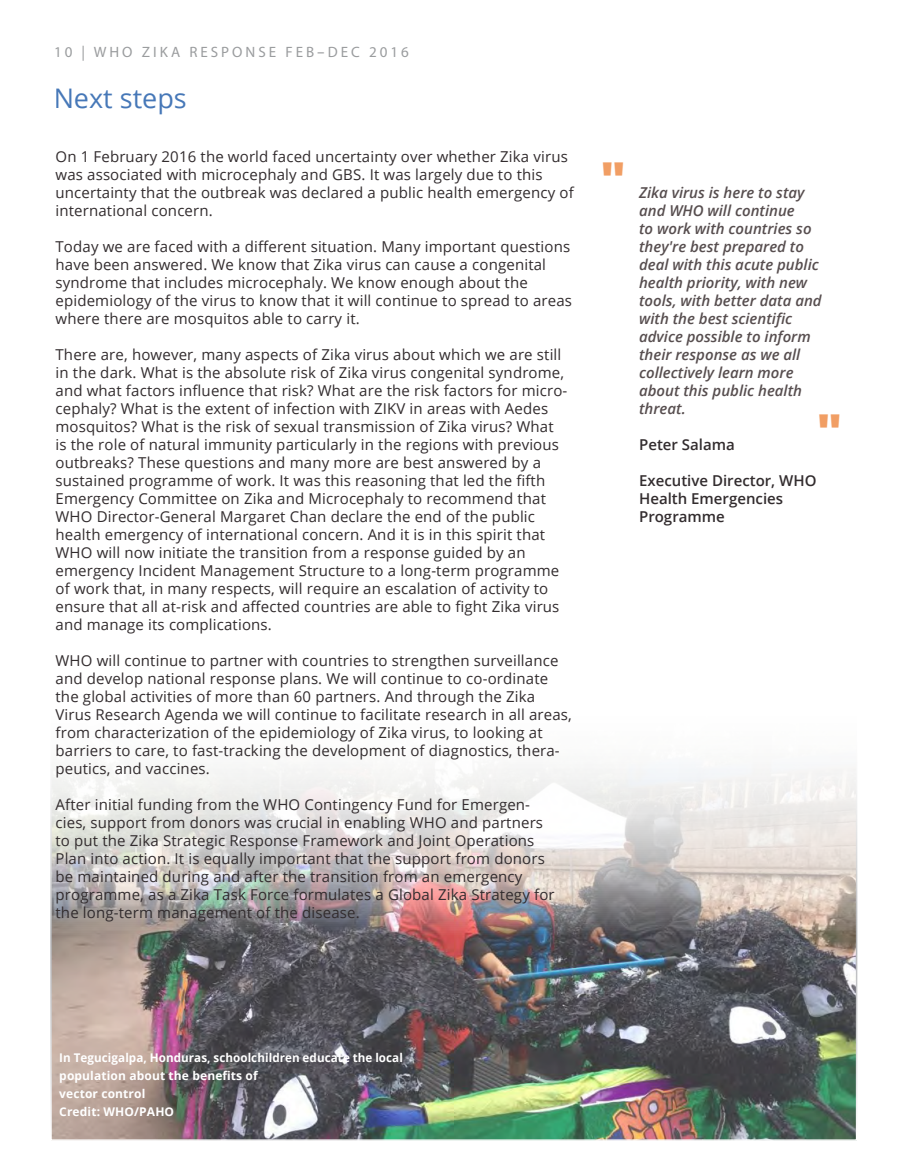
<style>
.page{position:relative;width:905px;height:1175px;background:#fff}
.page>*{position:absolute;margin:0;border:0;box-sizing:border-box;transform-origin:0 0}
.t1{font:800 49.5px "Open Sans";color:#f19e64}
.t2{font:27px "Open Sans";color:#1856a6}
.Intro{font:15px/18px "Open Sans";letter-spacing:.01em;color:#322c2e}
.t3{font:italic 600 15px/18px "Open Sans";color:#574e4f}
.Intro-2{font:600 15px/18px "Open Sans";color:#322c2e}
.t4{font:15px "Myriad Pro";letter-spacing:.2em;color:#9a9c9e}
.t5{font:700 12px/18px "Open Sans";letter-spacing:.005em;color:#fff}
.s1{font-family:"Open Sans"}
</style>
<div class="page">
<img style="left:53px;top:768px;width:801px;height:369px">
<div style="left:50px;top:671px;width:807px;height:469px;border:2px solid #fff"></div>
<p class="t4" style="left:54px;top:43px;width:356px">10 | WHO ZIKA RESPONSE FEB<span class="s1">–</span>DEC 2016</p>
<h2 class="t2" style="left:54px;top:80px;width:135px">Next steps</h2>
<p class="Intro" style="left:56px;top:147px;width:519px">On 1 February 2016 the world faced uncertainty over whether Zika virus was associated with microcephaly and GBS. It was largely due to this uncertainty that the outbreak was declared a public health emergency of international concern.</p>
<p class="Intro" style="left:56px;top:237px;width:518px">Today we are faced with a different situation. Many important questions have been answered. We know that Zika virus can cause a congenital syndrome that includes microcephaly. We know enough about the epidemiology of the virus to know that it will continue to spread to areas where there are mosquitos able to carry it.</p>
<p class="Intro" style="left:56px;top:345px;width:513px">There are, however, many aspects of Zika virus about which we are still in the dark. What is the absolute risk of Zika virus congenital syndrome, and what factors influence that risk? What are the risk factors for micro&shy;cephaly? What is the extent of infection with ZIKV in areas with Aedes mosquitos? What is the risk of sexual transmission of Zika virus? What is the role of natural immunity particularly in the regions with previous outbreaks? These questions and many more are best answered by a sustained programme of work. It was this reasoning that led the fifth Emergency Committee on Zika and Microcephaly to recommend that WHO Director-General Margaret Chan declare the end of the public health emergency of international concern. And it is in this spirit that WHO will now initiate the transition from a response guided by an emergency Incident Management Structure to a long-term programme of work that, in many respects, will require an escalation of activity to ensure that all at-risk and affected countries are able to fight Zika virus and manage its complications.</p>
<p class="Intro" style="left:56px;top:651px;width:518px">WHO will continue to partner with countries to strengthen surveillance and develop national response plans. We will continue to co-ordinate the global activities of more than 60 partners. And through the Zika Virus Research Agenda we will continue to facilitate research in all areas, from characterization of the epidemiology of Zika virus, to looking at barriers to care, to fast-tracking the development of diagnostics, thera&shy;peutics, and vaccines.</p>
<p class="Intro" style="left:56px;top:795px;width:500px">After initial funding from the WHO Contingency Fund for Emergen&shy;cies, support from donors was crucial in enabling WHO and partners to put the Zika Strategic Response Framework and Joint Operations Plan into action. It is equally important that the support from donors be maintained during and after the transition from an emergency programme, as a Zika Task Force formulates a Global Zika Strategy for the long-term management of the disease.</p>
<p class="t1" style="left:600px;top:142px;width:27px">"</p>
<p class="t3" style="left:639px;top:183px;width:184px">Zika virus is here to stay and WHO will continue<br>to work with countries so they're best prepared to deal with this acute public health priority, with new tools, with better data and with the best scientific advice possible to inform their response as we all collectively learn more about this public health threat.</p>
<p class="t1" style="left:816px;top:394px;width:27px">"</p>
<p class="Intro-2" style="left:639px;top:435px;width:97px">Peter Salama</p>
<p class="Intro-2" style="left:639px;top:471px;width:179px">Executive Director, WHO<br>Health Emergencies<br>Programme</p>
<p class="t5" style="left:59px;top:1048px;width:345px">In Tegucigalpa, Honduras, schoolchildren educate the local population about the benefits of</p>
<p class="t5" style="left:59px;top:1084px;width:88px">vector control</p>
<p class="t5" style="left:59px;top:1102px;width:116px">Credit: WHO/PAHO</p>
</div>
